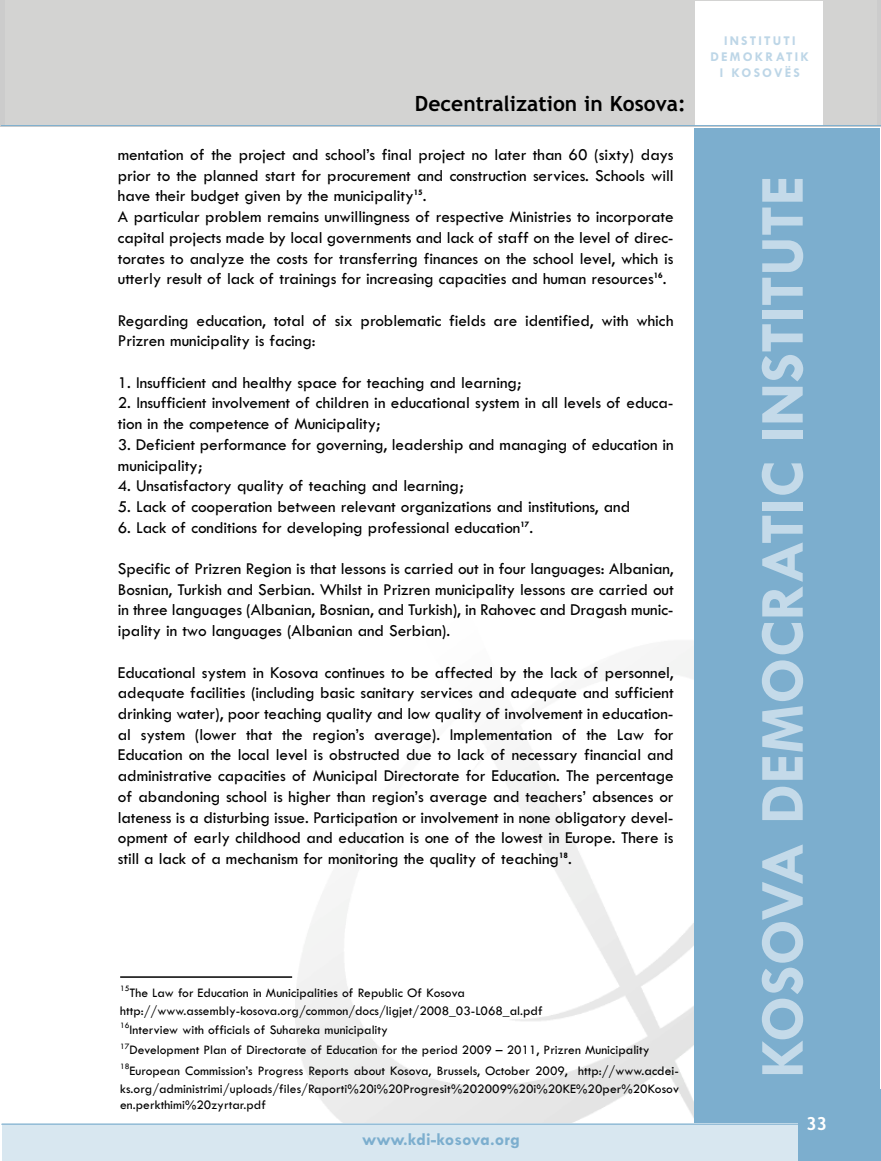
<style>
.page{position:relative;width:881px;height:1161px;background:#fff}
.page>*{position:absolute;margin:0;border:0;box-sizing:border-box;transform-origin:0 0}
.t1{font:700 63px "Tw Cen";color:#c4dae9}
.t2{font:700 21px "Trebuchet MS";color:#000}
.t3{font:700 18px "Tw Cen";color:#7caece}
.t4{font:700 18px "Trebuchet MS";color:#fff}
.t5{font:17.25px/20.7px "Tw Cen";letter-spacing:-.005em;color:#000}
.t6{font:13.5px/18.5px "Tw Cen";color:#000}
.t7{font:700 13.5px/16.2px "Tw Cen";letter-spacing:.16em;color:#bdd6e7;text-align:center}
</style>
<div class="page">
<hr style="left:1px;top:125px;width:879px;height:1px;background:#7caece">
<div style="left:693px;top:128px;width:186px;height:998px;background:#7caece"></div>
<div style="left:2px;top:1124px;width:878px;height:37px;background:#d8e7f0"></div>
<hr style="left:1px;top:1124px;width:879px;height:1px;background:#7caece">
<div style="left:798px;top:1089px;width:82px;height:72px;background:#7caece"></div>
<hr style="left:120px;top:976px;width:172px;height:2px;background:#000">
<p class="t2" style="left:415px;top:91px;width:272px">Decentralization in Kosova:</p>
<p class="t5" style="left:118px;top:144px;width:557px">mentation of the project and school’s final project no later than 60 (sixty) days prior to the planned start for procurement and construction services. Schools will have their budget given by the municipality<sup>15</sup>.<br>A particular problem remains unwillingness of respective Ministries to incorporate capital projects made by local governments and lack of staff on the level of direc&shy;torates to analyze the costs for transferring finances on the school level, which is utterly result of lack of trainings for increasing capacities and human resources<sup>16</sup>.</p>
<p class="t5" style="left:118px;top:309px;width:557px">Regarding education, total of six problematic fields are identified, with which<br>Prizren municipality is facing:</p>
<p class="t5" style="left:118px;top:371px;width:405px">1. Insufficient and healthy space for teaching and learning;</p>
<p class="t5" style="left:118px;top:392px;width:557px">2. Insufficient involvement of children in educational system in all levels of educa&shy;tion in the competence of Municipality;</p>
<p class="t5" style="left:118px;top:433px;width:557px">3. Deficient performance for governing, leadership and managing of education in municipality;</p>
<p class="t5" style="left:118px;top:475px;width:347px">4. Unsatisfactory quality of teaching and learning;</p>
<p class="t5" style="left:118px;top:496px;width:513px">5. Lack of cooperation between relevant organizations and institutions, and</p>
<p class="t5" style="left:118px;top:516px;width:416px">6. Lack of conditions for developing professional education<sup>17</sup>.</p>
<p class="t5" style="left:118px;top:558px;width:557px;text-align:justify">Specific of Prizren Region is that lessons is carried out in four languages: Albanian, Bosnian, Turkish and Serbian. Whilst in Prizren municipality lessons are carried out in three languages (Albanian, Bosnian, and Turkish), in Rahovec and Dragash munic&shy;ipality in two languages (Albanian and Serbian).</p>
<p class="t5" style="left:118px;top:661px;width:557px;text-align:justify">Educational system in Kosova continues to be affected by the lack of personnel, adequate facilities (including basic sanitary services and adequate and sufficient drinking water), poor teaching quality and low quality of involvement in education&shy;al system (lower that the region’s average). Implementation of the Law for Education on the local level is obstructed due to lack of necessary financial and administrative capacities of Municipal Directorate for Education. The percentage of abandoning school is higher than region’s average and teachers’ absences or lateness is a disturbing issue. Participation or involvement in none obligatory devel&shy;opment of early childhood and education is one of the lowest in Europe. There is still a lack of a mechanism for monitoring the quality of teaching<sup>18</sup>.</p>
<p class="t6" style="left:120px;top:983px;width:423px"><sup>15</sup>The Law for Education in Municipalities of Republic Of Kosova http://www.assembly-kosova.org/common/docs/ligjet/2008_03-L068_al.pdf<br><sup>16</sup>Interview with officials of Suhareka municipality</p>
<p class="t6" style="left:120px;top:1039px;width:560px;line-height:20.7px"><sup>17</sup>Development Plan of Directorate of Education for the period 2009 – 2011, Prizren Municipality<br><sup>18</sup>European Commission’s Progress Reports about Kosova, Brussels, October 2009, http://www.acdei-</p>
<p class="t6" style="left:120px;top:1080px;width:560px;line-height:16.2px">ks.org/administrimi/uploads/files/Raporti%20i%20Progresit%202009%20i%20KE%20per%20Kosov en.perkthimi%20zyrtar.pdf</p>
<p class="t3" style="left:362px;top:1128px;width:159px">www.kdi-kosova.org</p>
<p class="t7" style="left:710px;top:32px;width:100px">INSTITUTI<br>DEMOKRATIK<br>I KOSOVËS</p>
<h1 class="t1" style="left:743px;top:1078px;width:904px;rotate:-90deg">KOSOVA DEMOCRATIC INSTITUTE</h1>
<p class="t4" style="left:805px;top:1113px;width:23px">33</p>
</div>
